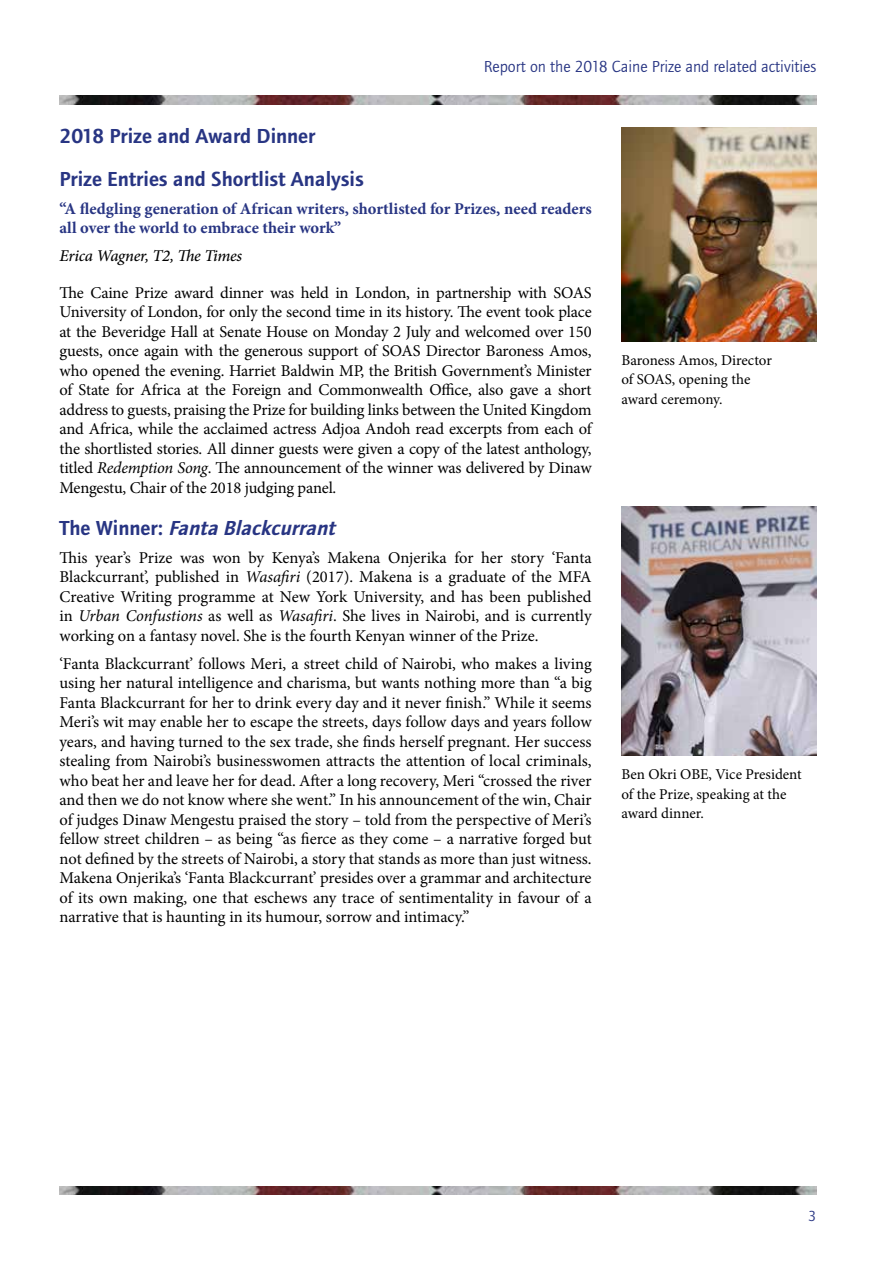
<style>
.page{position:relative;width:893px;height:1263px;background:#fff}
.page>*{position:absolute;margin:0;border:0;box-sizing:border-box;transform-origin:0 0}
.t1{font:600 21px/42.2px "Foundry Journal";color:#283583}
.t2{font:italic 600 21px "Foundry Journal";color:#283583}
.t3{font:16.5px/19.5px "Minion Pro";letter-spacing:-.01em;color:#000;text-align:justify}
.t4{font:700 16.5px/19.5px "Minion Pro";color:#283583}
.t5{font:16.5px "Foundry Journal";color:#283583}
.t6{font:italic 500 16.5px "Minion Pro";letter-spacing:-.015em;color:#000}
.t7{font:15px/19.5px "Minion Pro";color:#000}
.t8{font:15px "Foundry Journal";color:#283583}
.s1{font-style:italic}
.s2{font-style:normal}
</style>
<div class="page">
<img style="left:621px;top:128px;width:195px;height:213px">
<img style="left:621px;top:506px;width:195px;height:250px">
<img style="left:60px;top:1186px;width:756px;height:9px">
<img style="left:60px;top:96px;width:756px;height:8px">
<p class="t5" style="left:484px;top:57px;width:334px">Report on the 2018 Caine Prize and related activities</p>
<p class="t1" style="left:60px;top:115px;width:306px">2018 Prize and Award Dinner<br>Prize Entries and Shortlist Analysis</p>
<p class="t4" style="left:60px;top:198px;width:534px">“A fledgling generation of African writers, shortlisted for Prizes, need readers all over the world to embrace their work”</p>
<p class="t6" style="left:60px;top:244px;width:184px">Erica Wagner, T2, The Times</p>
<p class="t3" style="left:60px;top:283px;width:534px">The Caine Prize award dinner was held in London, in partnership with SOAS University of London, for only the second time in its history. The event took place at the Beveridge Hall at Senate House on Monday 2 July and welcomed over 150 guests, once again with the generous support of SOAS Director Baroness Amos, who opened the evening. Harriet Baldwin MP, the British Government’s Minister of State for Africa at the Foreign and Commonwealth Office, also gave a short address to guests, praising the Prize for building links between the United Kingdom and Africa, while the acclaimed actress Adjoa Andoh read excerpts from each of the shortlisted stories. All dinner guests were given a copy of the latest anthology, titled <span class="s1">Redemption Song</span>. The announcement of the winner was delivered by Dinaw Mengestu, Chair of the 2018 judging panel.</p>
<p class="t2" style="left:60px;top:516px;width:282px"><span class="s2">T h e W i n n e r :</span> Fanta Blackcurrant</p>
<p class="t3" style="left:60px;top:548px;width:534px">This year’s Prize was won by Kenya’s Makena Onjerika for her story ‘Fanta Blackcurrant’, published in <span class="s1">Wasafiri</span> (2017). Makena is a graduate of the MFA Creative Writing programme at New York University, and has been published in <span class="s1">Urban Confustions</span> as well as <span class="s1">Wasafiri</span>. She lives in Nairobi, and is currently working on a fantasy novel. She is the fourth Kenyan winner of the Prize.</p>
<p class="t3" style="left:60px;top:654px;width:534px">‘Fanta Blackcurrant’ follows Meri, a street child of Nairobi, who makes a living using her natural intelligence and charisma, but wants nothing more than “a big Fanta Blackcurrant for her to drink every day and it never finish.” While it seems Meri’s wit may enable her to escape the streets, days follow days and years follow years, and having turned to the sex trade, she finds herself pregnant. Her success stealing from Nairobi’s businesswomen attracts the attention of local criminals, who beat her and leave her for dead. After a long recovery, Meri “crossed the river and then we do not know where she went.” In his announcement of the win, Chair of judges Dinaw Mengestu praised the story – told from the perspective of Meri’s fellow street children – as being “as fierce as they come – a narrative forged but not defined by the streets of Nairobi, a story that stands as more than just witness.<br>Makena Onjerika’s ‘Fanta Blackcurrant’ presides over a grammar and architecture of its own making, one that eschews any trace of sentimentality in favour of a narrative that is haunting in its humour, sorrow and intimacy.”</p>
<p class="t7" style="left:621px;top:350px;width:152px">Baroness Amos, Director of SOAS, opening the award ceremony.</p>
<p class="t7" style="left:621px;top:765px;width:182px">Ben Okri OBE, Vice President of the Prize, speaking at the award dinner.</p>
<p class="t8" style="left:808px;top:1208px;width:9px">3</p>
</div>
